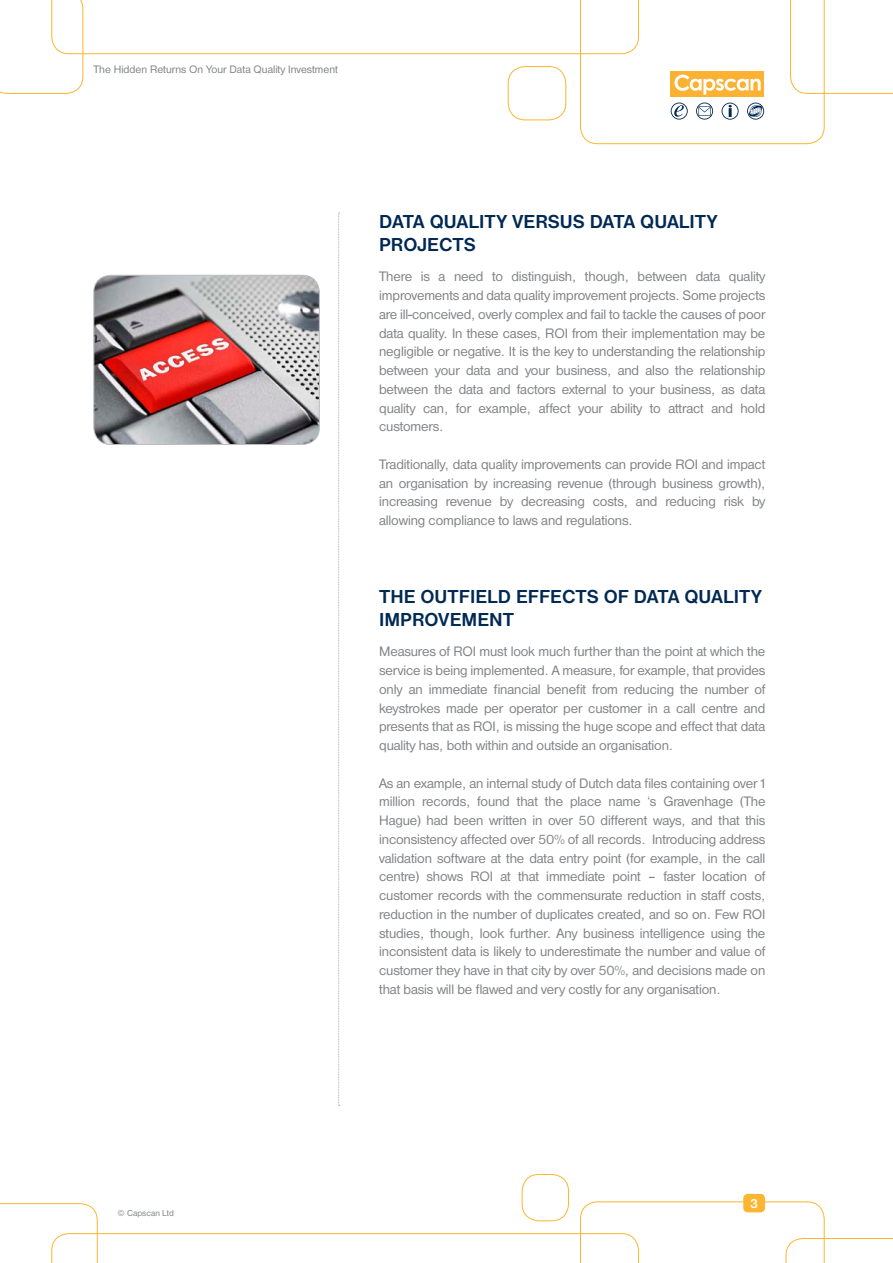
<style>
.page{position:relative;width:893px;height:1263px;background:#fff}
.page>*{position:absolute;margin:0;border:0;box-sizing:border-box;transform-origin:0 0}
.Blue_Heading{font:700 19.5px/23.4px "Nimbus San D";color:#002954}
.Body_Copy{font:14.25px/18.8px "Nimbus San D";letter-spacing:-.01em;color:#808285;text-align:justify}
.Body_Copy-2{font:700 13.5px "Nimbus San D";color:#fff}
.t1{font:11.25px "Nimbus San D";color:#808285}
.Credit{font:9px "Nimbus San D";color:#808285}
</style>
<div class="page">
<svg style="left:0;top:1201px;width:893px;height:62px"></svg>
<div style="left:522px;top:1174px;width:47px;height:47px;border:1px solid #fcb531;border-radius:17px"></div>
<div style="left:743px;top:1194px;width:22px;height:18px;background:#fcb531;border-radius:5px"></div>
<svg style="left:0;top:0;width:893px;height:144px"></svg>
<svg style="left:338px;top:213px;width:2px;height:893px"></svg>
<img style="left:94px;top:275px;width:225px;height:169px">
<div style="left:94px;top:275px;width:226px;height:170px;border:1px solid #bcbdc0;border-radius:17px"></div>
<p class="t1" style="left:94px;top:63px;width:246px">The Hidden Returns On Your Data Quality Investment</p>
<p class="Blue_Heading" style="left:379px;top:210px;width:340px">DATA QUALITY VERSUS DATA QUALITY<br>PROJECTS</p>
<p class="Body_Copy" style="left:379px;top:267px;width:388px">There is a need to distinguish, though, between data quality improvements and data quality improvement projects. Some projects are ill-conceived, overly complex and fail to tackle the causes of poor data quality. In these cases, ROI from their implementation may be negligible or negative. It is the key to understanding the relationship between your data and your business, and also the relationship between the data and factors external to your business, as data quality can, for example, affect your ability to attract and hold customers.</p>
<p class="Body_Copy" style="left:379px;top:454px;width:388px">Traditionally, data quality improvements can provide ROI and impact an organisation by increasing revenue (through business growth), increasing revenue by decreasing costs, and reducing risk by allowing compliance to laws and regulations.</p>
<p class="Blue_Heading" style="left:379px;top:584px;width:384px">THE OUTFIELD EFFECTS OF DATA QUALITY<br>IMPROVEMENT</p>
<p class="Body_Copy" style="left:379px;top:642px;width:388px">Measures of ROI must look much further than the point at which the service is being implemented. A measure, for example, that provides only an immediate financial benefit from reducing the number of keystrokes made per operator per customer in a call centre and presents that as ROI, is missing the huge scope and effect that data quality has, both within and outside an organisation.</p>
<p class="Body_Copy" style="left:379px;top:773px;width:388px">As an example, an internal study of Dutch data files containing over 1 million records, found that the place name ‘s Gravenhage (The Hague) had been written in over 50 different ways, and that this inconsistency affected over 50% of all records. Introducing address validation software at the data entry point (for example, in the call centre) shows ROI at that immediate point – faster location of customer records with the commensurate reduction in staff costs, reduction in the number of duplicates created, and so on. Few ROI studies, though, look further. Any business intelligence using the inconsistent data is likely to underestimate the number and value of customer they have in that city by over 50%, and decisions made on that basis will be flawed and very costly for any organisation.</p>
<p class="Credit" style="left:117px;top:1208px;width:58px">© Capscan Ltd</p>
<p class="Body_Copy-2" style="left:750px;top:1196px;width:9px">3</p>
</div>
